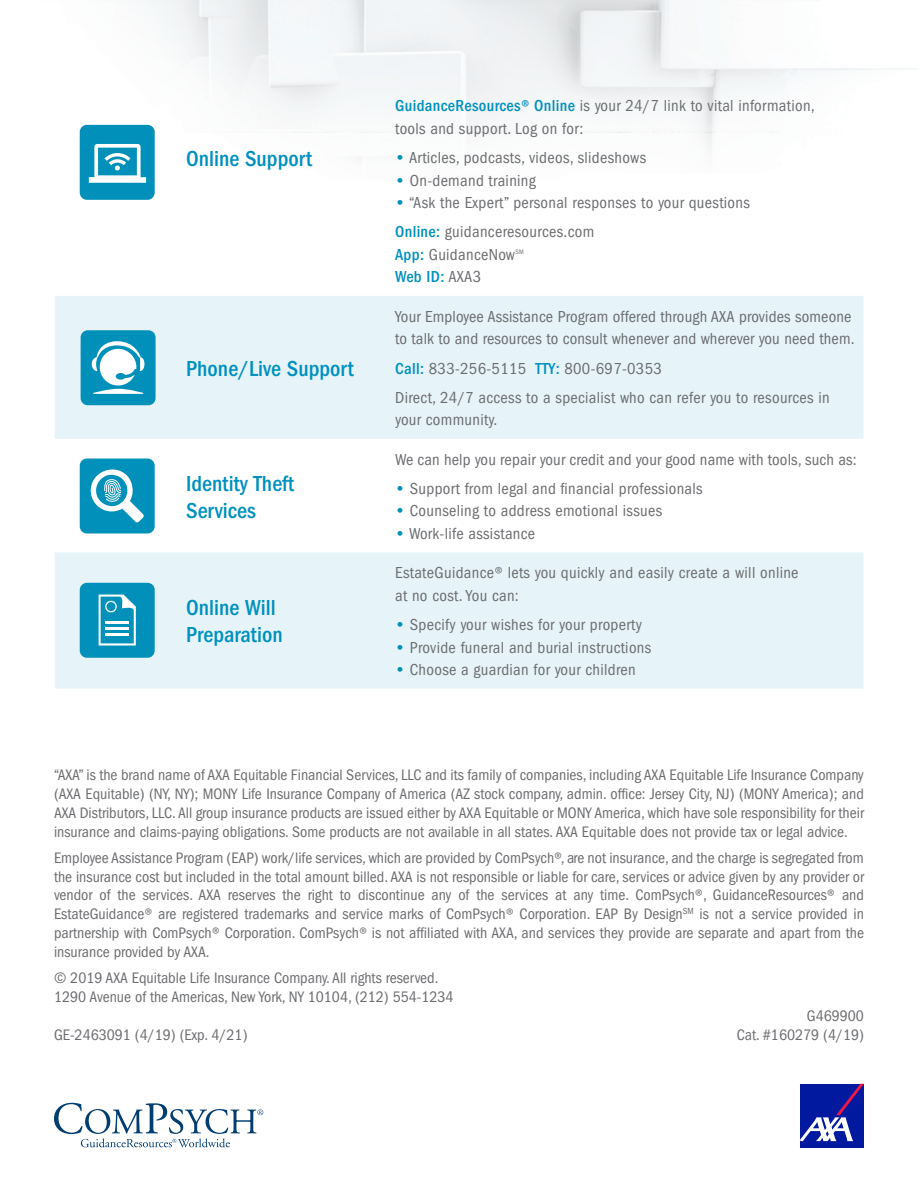
<style>
.page{position:relative;width:918px;height:1188px;background:#fff}
.page>*{position:absolute;margin:0;border:0;box-sizing:border-box;transform-origin:0 0}
.Table___Body{font:500 condensed 22.5px/27px "Franklin Gothic";color:#0090be}
.Table___Body-2{font:condensed 16.5px/22.5px "Franklin Gothic";letter-spacing:.02em;color:#6c6d70}
.Table___Body-3{font:500 condensed 16.5px "Franklin Gothic";color:#0090be}
.SI___Disclosure{font:condensed 15.75px/18.9px "Franklin Gothic";color:#6c6d70;text-align:justify}
.SI___Cat{font:condensed 15.75px "Franklin Gothic";color:#6c6d70}
.Table___Body-4{font:condensed 6.75px "Franklin Gothic";color:#6c6d70}
.s1{font-weight:500;color:#0090be}
.s2{font-weight:600;font-stretch:normal;color:#0090be}
.s3{font-weight:400;color:#6c6d70}
</style>
<div class="page">
<img style="left:79px;top:0;width:830px;height:180px">
<svg style="left:55px;top:296px;width:808px;height:393px;fill:#e6f4f9"></svg>
<div style="left:80px;top:125px;width:75px;height:75px;background:#0090b9;border-radius:7px"></div>
<svg style="left:89px;top:144px;width:57px;height:39px"></svg>
<div style="left:81px;top:330px;width:75px;height:75px;background:#0090b9;border-radius:7px"></div>
<svg style="left:92px;top:341px;width:52px;height:53px"></svg>
<div style="left:80px;top:459px;width:75px;height:74px;background:#0090b9;border-radius:7px"></div>
<svg style="left:90px;top:469px;width:54px;height:54px"></svg>
<div style="left:80px;top:583px;width:75px;height:75px;background:#0090b9;border-radius:7px"></div>
<svg style="left:99px;top:595px;width:37px;height:51px"></svg>
<hr style="left:106px;top:622px;width:23px;height:2px;background:#fff">
<hr style="left:106px;top:628px;width:23px;height:2px;background:#fff">
<hr style="left:106px;top:634px;width:23px;height:2px;background:#fff">
<svg style="left:54px;top:1103px;width:209px;height:44px"></svg>
<div style="left:800px;top:1084px;width:64px;height:64px;background:#00199f"></div>
<svg style="left:800px;top:1084px;width:64px;height:57px"></svg>
<p class="Table___Body" style="left:186px;top:145px;width:127px">Online Support</p>
<p class="Table___Body" style="left:186px;top:355px;width:169px">Phone/Live Support</p>
<p class="Table___Body" style="left:186px;top:470px;width:110px">Identity Theft<br>Services</p>
<p class="Table___Body" style="left:186px;top:595px;width:98px">Online Will<br>Preparation</p>
<p class="Table___Body-2" style="left:395px;top:95px;width:421px"><span class="s1">GuidanceResources® Online</span> is your 24/7 link to vital information, tools and support. Log on for:</p>
<p class="Table___Body-2" style="left:395px;top:147px;width:253px"><span class="s2">•</span> Articles, podcasts, videos, slideshows</p>
<p class="Table___Body-2" style="left:395px;top:169px;width:142px"><span class="s2">•</span> On-demand training</p>
<p class="Table___Body-2" style="left:395px;top:192px;width:356px"><span class="s2">•</span> “Ask the Expert” personal responses to your questions</p>
<p class="Table___Body-2" style="left:395px;top:221px;width:201px"><span class="s1">Online:</span> guidanceresources.com<br><span class="s1">App:</span> GuidanceNow</p>
<p class="Table___Body-4" style="left:516px;top:248px;width:10px">sm</p>
<p class="Table___Body-3" style="left:395px;top:268px;width:88px">Web ID: <span class="s3">AXA3</span></p>
<p class="Table___Body-2" style="left:395px;top:305px;width:461px">Your Employee Assistance Program offered through AXA provides someone to talk to and resources to consult whenever and wherever you need them.</p>
<p class="Table___Body-2" style="left:395px;top:357px;width:268px"><span class="s1">Call:</span> 833-256-5115 <span class="s1">TTY:</span> 800-697-0353</p>
<p class="Table___Body-2" style="left:395px;top:386px;width:436px">Direct, 24/7 access to a specialist who can refer you to resources in your community.</p>
<p class="Table___Body-2" style="left:395px;top:448px;width:463px">We can help you repair your credit and your good name with tools, such as:</p>
<p class="Table___Body-2" style="left:395px;top:477px;width:309px"><span class="s2">•</span> Support from legal and financial professionals</p>
<p class="Table___Body-2" style="left:395px;top:500px;width:269px"><span class="s2">•</span> Counseling to address emotional issues</p>
<p class="Table___Body-2" style="left:395px;top:522px;width:142px"><span class="s2">•</span> Work-life assistance</p>
<p class="Table___Body-2" style="left:395px;top:562px;width:405px">EstateGuidance® lets you quickly and easily create a will online at no cost. You can:</p>
<p class="Table___Body-2" style="left:395px;top:613px;width:248px"><span class="s2">•</span> Specify your wishes for your property</p>
<p class="Table___Body-2" style="left:395px;top:636px;width:258px"><span class="s2">•</span> Provide funeral and burial instructions</p>
<p class="Table___Body-2" style="left:395px;top:658px;width:242px"><span class="s2">•</span> Choose a guardian for your children</p>
<p class="SI___Disclosure" style="left:54px;top:766px;width:812px">“AXA” is the brand name of AXA Equitable Financial Services, LLC and its family of companies, including AXA Equitable Life Insurance Company (AXA Equitable) (NY, NY); MONY Life Insurance Company of America (AZ stock company, admin. office: Jersey City, NJ) (MONY America); and AXA Distributors, LLC. All group insurance products are issued either by AXA Equitable or MONY America, which have sole responsibility for their insurance and claims-paying obligations. Some products are not available in all states. AXA Equitable does not provide tax or legal advice.</p>
<p class="SI___Disclosure" style="left:54px;top:848px;width:812px">Employee Assistance Program (EAP) work/life services, which are provided by ComPsych®, are not insurance, and the charge is segregated from the insurance cost but included in the total amount billed. AXA is not responsible or liable for care, services or advice given by any provider or vendor of the services. AXA reserves the right to discontinue any of the services at any time. ComPsych®, GuidanceResources® and EstateGuidance® are registered trademarks and service marks of ComPsych® Corporation. EAP By Design<sup>SM</sup> is not a service provided in partnership with ComPsych® Corporation. ComPsych® is not affiliated with AXA, and services they provide are separate and apart from the insurance provided by AXA.</p>
<p class="SI___Disclosure" style="left:54px;top:968px;width:386px">© 2019 AXA Equitable Life Insurance Company. All rights reserved.</p>
<p class="SI___Disclosure" style="left:54px;top:987px;width:401px">1290 Avenue of the Americas, New York, NY 10104, (212) 554-1234</p>
<p class="SI___Cat" style="left:807px;top:1007px;width:59px">G469900</p>
<p class="SI___Cat" style="left:54px;top:1025px;width:195px">GE-2463091 (4/19) (Exp. 4/21)</p>
<p class="SI___Cat" style="left:737px;top:1025px;width:129px">Cat. #160279 (4/19)</p>
</div>
